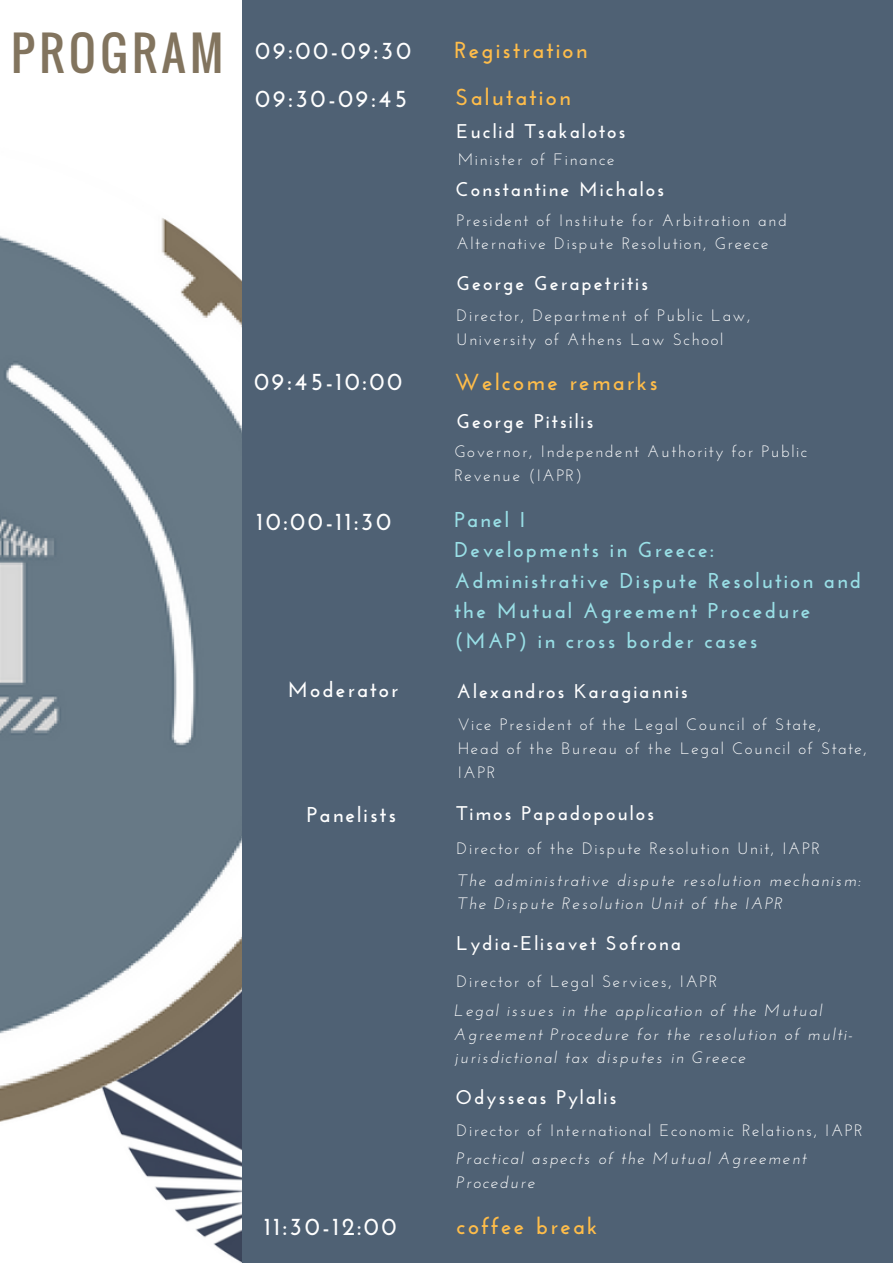
<style>
.page{position:relative;width:893px;height:1263px;background:#fff}
.page>*{position:absolute;margin:0;border:0;box-sizing:border-box;transform-origin:0 0}
.t1{font:46.35px "Oswald";letter-spacing:.1em;color:#82745e}
.t2{font:700 24.75px "Josefin Sans";letter-spacing:.1em;color:#fff}
.t3{font:700 23.1px "Josefin Sans";letter-spacing:.1em;color:#ffbd4a}
.t4{font:700 21.45px/30.3px "Josefin Sans";letter-spacing:.1em;color:#99dfe6}
.t5{font:700 21.45px "Josefin Sans";letter-spacing:.1em;color:#fff}
.t6{font:700 19.8px "Josefin Sans";letter-spacing:.1em;color:#fff}
.t7{font:16.5px/23.5px "Josefin Sans";letter-spacing:.1em;color:#fff}
.t8{font:italic 16.5px/23.5px "Josefin Sans";letter-spacing:.1em;color:#fff}
</style>
<div class="page">
<div style="left:0;top:0;width:892px;height:1262px;background:#4f6174"></div>
<img style="left:0;top:0;width:242px;height:1262px">
<h1 class="t1" style="left:11px;top:18px;width:214px">PROGRAM</h1>
<h2 class="t2" style="left:255px;top:41px;width:157px">09:00-09:30</h2>
<h3 class="t3" style="left:454px;top:41px;width:134px">Registration</h3>
<h2 class="t2" style="left:255px;top:88px;width:153px">09:30-09:45</h2>
<h3 class="t3" style="left:455px;top:88px;width:117px">Salutation</h3>
<p class="t6" style="left:456px;top:123px;width:170px">Euclid Tsakalotos</p>
<p class="t7" style="left:457px;top:149px;width:158px">Minister of Finance</p>
<p class="t6" style="left:455px;top:182px;width:210px">Constantine Michalos</p>
<p class="t7" style="left:456px;top:210px;width:331px">President of Institute for Arbitration and<br>Alternative Dispute Resolution, Greece</p>
<p class="t6" style="left:456px;top:275px;width:193px">George Gerapetritis</p>
<p class="t7" style="left:456px;top:305px;width:295px">Director, Department of Public Law,<br>University of Athens Law School</p>
<h2 class="t2" style="left:254px;top:371px;width:150px">09:45-10:00</h2>
<h3 class="t3" style="left:454px;top:372px;width:205px">Welcome remarks</h3>
<p class="t6" style="left:456px;top:413px;width:138px">George Pitsilis</p>
<p class="t7" style="left:454px;top:441px;width:354px">Governor, Independent Authority for Public<br>Revenue (IAPR)</p>
<h2 class="t2" style="left:256px;top:512px;width:136px">10:00-11:30</h2>
<h3 class="t4" style="left:454px;top:506px;width:408px">Panel I<br>Developments in Greece:<br>Administrative Dispute Resolution and the Mutual Agreement Procedure (MAP) in cross border cases</h3>
<h3 class="t5" style="left:288px;top:681px;width:112px">Moderator</h3>
<p class="t6" style="left:456px;top:683px;width:233px">Alexandros Karagiannis</p>
<p class="t7" style="left:457px;top:714px;width:410px">Vice President of the Legal Council of State,<br>Head of the Bureau of the Legal Council of State,<br>IAPR</p>
<h3 class="t5" style="left:307px;top:806px;width:91px">Panelists</h3>
<p class="t6" style="left:456px;top:805px;width:199px">Timos Papadopoulos</p>
<p class="t7" style="left:456px;top:838px;width:364px">Director of the Dispute Resolution Unit, IAPR</p>
<p class="t8" style="left:457px;top:870px;width:405px">The administrative dispute resolution mechanism:<br>The Dispute Resolution Unit of the IAPR</p>
<p class="t6" style="left:456px;top:935px;width:226px">Lydia-Elisavet Sofrona</p>
<p class="t7" style="left:456px;top:971px;width:262px">Director of Legal Services, IAPR</p>
<p class="t8" style="left:454px;top:1000px;width:400px">Legal issues in the application of the Mutual<br>Agreement Procedure for the resolution of multi&shy;jurisdictional tax disputes in Greece</p>
<p class="t6" style="left:455px;top:1089px;width:163px">Odysseas Pylalis</p>
<p class="t7" style="left:456px;top:1120px;width:407px">Director of International Economic Relations, IAPR</p>
<p class="t8" style="left:456px;top:1148px;width:351px">Practical aspects of the Mutual Agreement<br>Procedure</p>
<h2 class="t2" style="left:264px;top:1217px;width:134px">11:30-12:00</h2>
<h3 class="t3" style="left:456px;top:1217px;width:143px">coffee break</h3>
</div>
